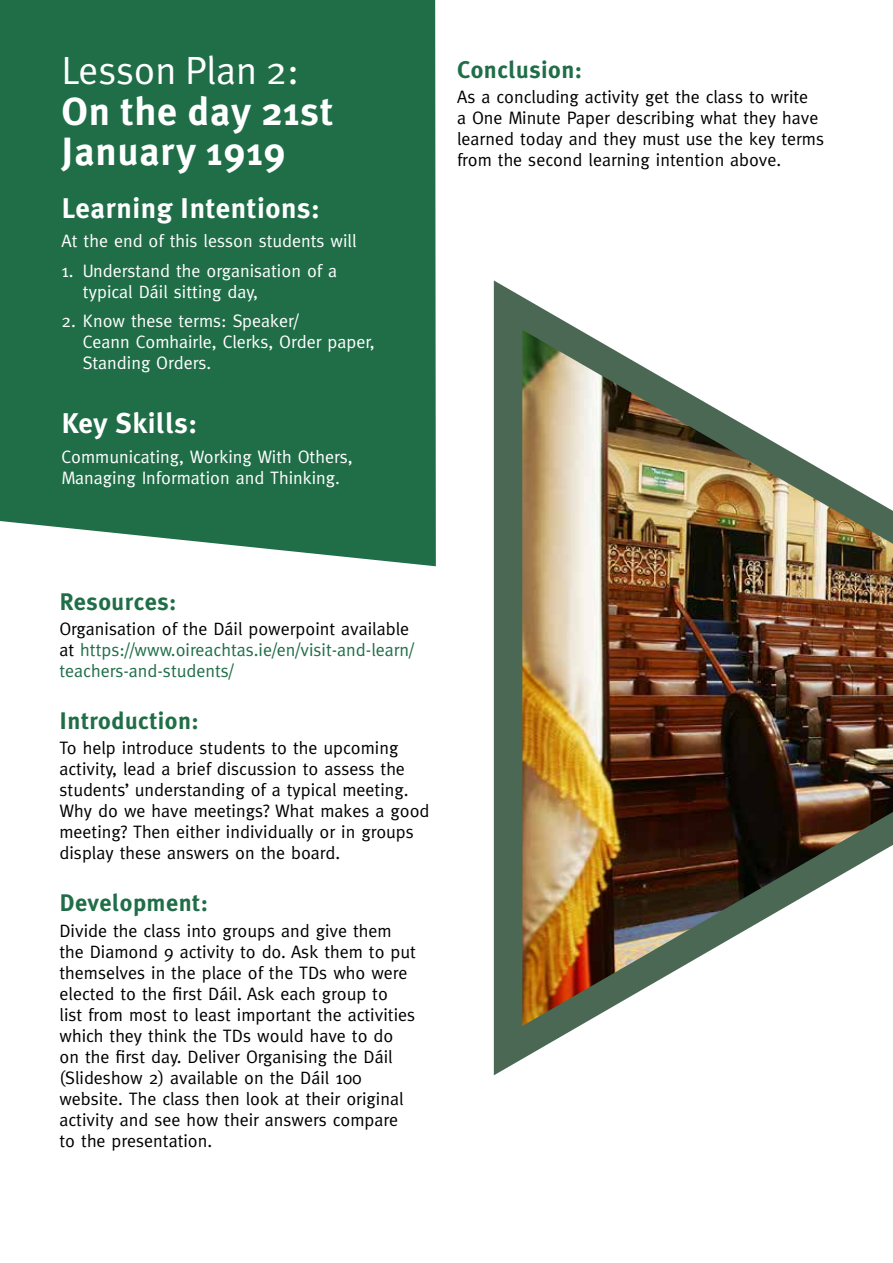
<style>
.page{position:relative;width:893px;height:1263px;background:#fff}
.page>*{position:absolute;margin:0;border:0;box-sizing:border-box;transform-origin:0 0}
.t1{font:700 39.3px/40.5px "Meta Plus";letter-spacing:.02em;color:#fff}
.t2{font:39.3px "Meta Plus Normal";color:#fff}
.t3{font:700 28.5px "Meta Plus";letter-spacing:.02em;color:#fff}
.t4{font:700 24px "Meta Plus";letter-spacing:.02em;color:#206e48}
.t5{font:18px/21px "Meta";color:#000}
.t6{font:18px/21px "Meta";color:#fff}
.t7{font:18px/21px "Meta";color:#206e48}
.s1{color:#000}
</style>
<div class="page">
<div style="left:0;top:0;width:436px;height:566px;background:#206e48"></div>
<img style="left:493px;top:280px;width:400px;height:795px">
<h1 class="t2" style="left:62px;top:48px;width:239px">Lesson Plan 2:</h1>
<h1 class="t1" style="left:62px;top:91px;width:273px">On the day 21st<br>January 1919</h1>
<h2 class="t3" style="left:62px;top:191px;width:260px">Learning Intentions:</h2>
<p class="t6" style="left:62px;top:230px;width:296px">At the end of this lesson students will</p>
<p class="t6" style="left:83px;top:260px;width:256px;text-indent:-21px">1. Understand the organisation of a typical Dáil sitting day,</p>
<p class="t6" style="left:83px;top:310px;width:293px;text-indent:-21px">2. Know these terms: Speaker/<br>Ceann Comhairle, Clerks, Order paper,<br>Standing Orders.</p>
<h2 class="t3" style="left:62px;top:407px;width:137px">Key Skills:</h2>
<p class="t6" style="left:62px;top:446px;width:292px">Communicating, Working With Others,<br>Managing Information and Thinking.</p>
<h3 class="t4" style="left:457px;top:56px;width:127px">Conclusion:</h3>
<p class="t5" style="left:457px;top:86px;width:368px">As a concluding activity get the class to write<br>a One Minute Paper describing what they have learned today and they must use the key terms from the second learning intention above.</p>
<h3 class="t4" style="left:60px;top:587px;width:119px">Resources:</h3>
<p class="t7" style="left:60px;top:618px;width:356px"><span class="s1">Organisation of the Dáil powerpoint available at</span> https://www.oireachtas.ie/en/visit-and-learn/ teachers-and-students/</p>
<h3 class="t4" style="left:60px;top:707px;width:141px">Introduction:</h3>
<p class="t5" style="left:60px;top:737px;width:372px">To help introduce students to the upcoming activity, lead a brief discussion to assess the students’ understanding of a typical meeting.<br>Why do we have meetings? What makes a good meeting? Then either individually or in groups display these answers on the board.</p>
<h3 class="t4" style="left:60px;top:889px;width:150px">Development:</h3>
<p class="t5" style="left:60px;top:919px;width:358px">Divide the class into groups and give them the Diamond 9 activity to do. Ask them to put themselves in the place of the TDs who were elected to the first Dáil. Ask each group to<br>list from most to least important the activities which they think the TDs would have to do on the first day. Deliver Organising the Dáil (Slideshow 2) available on the Dáil 100 website. The class then look at their original activity and see how their answers compare to the presentation.</p>
</div>
